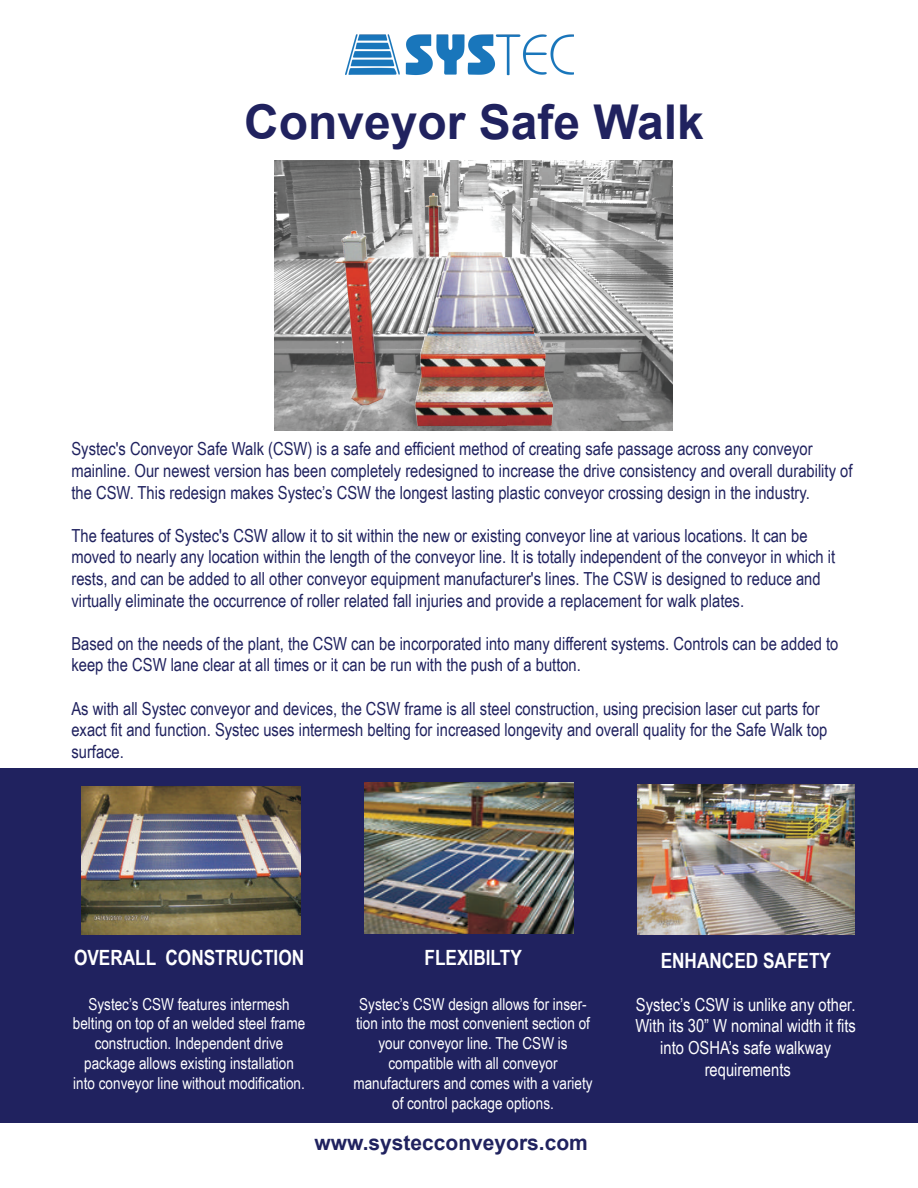
<style>
.page{position:relative;width:918px;height:1188px;background:#fff}
.page>*{position:absolute;margin:0;border:0;box-sizing:border-box;transform-origin:0 0}
.t1{font:700 48px "Arial";color:#20225f}
.t2{font:700 21px "Arial Narrow";color:#fff}
.t3{font:700 21px "Arial";color:#20225f}
.t4{font:18px/21.6px "Arial Narrow";color:#20225f}
.t5{font:18px/21.6px "Arial Narrow";color:#fff;text-align:center}
.t6{font:16.5px/19.8px "Arial Narrow";color:#fff;text-align:center}
</style>
<div class="page">
<div style="left:0;top:768px;width:918px;height:355px;background:#20225f"></div>
<img style="left:274px;top:161px;width:398px;height:270px">
<img style="left:335px;top:193px;width:217px;height:232px">
<img style="left:81px;top:787px;width:219px;height:148px">
<img style="left:364px;top:783px;width:210px;height:150px">
<img style="left:638px;top:784px;width:216px;height:151px">
<img style="left:345px;top:35px;width:229px;height:40px">
<h1 class="t1" style="left:244px;top:91px;width:461px">Conveyor Safe Walk</h1>
<p class="t4" style="left:71px;top:438px;width:783px">Systec's Conveyor Safe Walk (CSW) is a safe and efficient method of creating safe passage across any conveyor mainline. Our newest version has been completely redesigned to increase the drive consistency and overall durability of the CSW. This redesign makes Systec’s CSW the longest lasting plastic conveyor crossing design in the industry.</p>
<p class="t4" style="left:71px;top:524px;width:765px">The features of Systec's CSW allow it to sit within the new or existing conveyor line at various locations. It can be moved to nearly any location within the length of the conveyor line. It is totally independent of the conveyor in which it rests, and can be added to all other conveyor equipment manufacturer's lines. The CSW is designed to reduce and virtually eliminate the occurrence of roller related fall injuries and provide a replacement for walk plates.</p>
<p class="t4" style="left:71px;top:632px;width:769px">Based on the needs of the plant, the CSW can be incorporated into many different systems. Controls can be added to keep the CSW lane clear at all times or it can be run with the push of a button.</p>
<p class="t4" style="left:71px;top:697px;width:758px">As with all Systec conveyor and devices, the CSW frame is all steel construction, using precision laser cut parts for exact fit and function. Systec uses intermesh belting for increased longevity and overall quality for the Safe Walk top surface.</p>
<p class="t2" style="left:74px;top:941px;width:232px">OVERALL CONSTRUCTION</p>
<p class="t6" style="left:73px;top:993px;width:234px">Systec’s CSW features intermesh belting on top of an welded steel frame construction. Independent drive package allows existing installation into conveyor line without modification.</p>
<p class="t2" style="left:425px;top:941px;width:99px">FLEXIBILTY</p>
<p class="t6" style="left:353px;top:993px;width:241px">Systec’s CSW design allows for inser&shy;tion into the most convenient section of your conveyor line. The CSW is compatible with all conveyor manufacturers and comes with a variety of control package options.</p>
<p class="t3" style="left:314px;top:1129px;width:275px">www.systecconveyors.com</p>
<p class="t2" style="left:661px;top:944px;width:172px">ENHANCED SAFETY</p>
<p class="t5" style="left:635px;top:993px;width:222px">Systec’s CSW is unlike any other.<br>With its 30” W nominal width it fits into OSHA’s safe walkway requirements</p>
</div>
